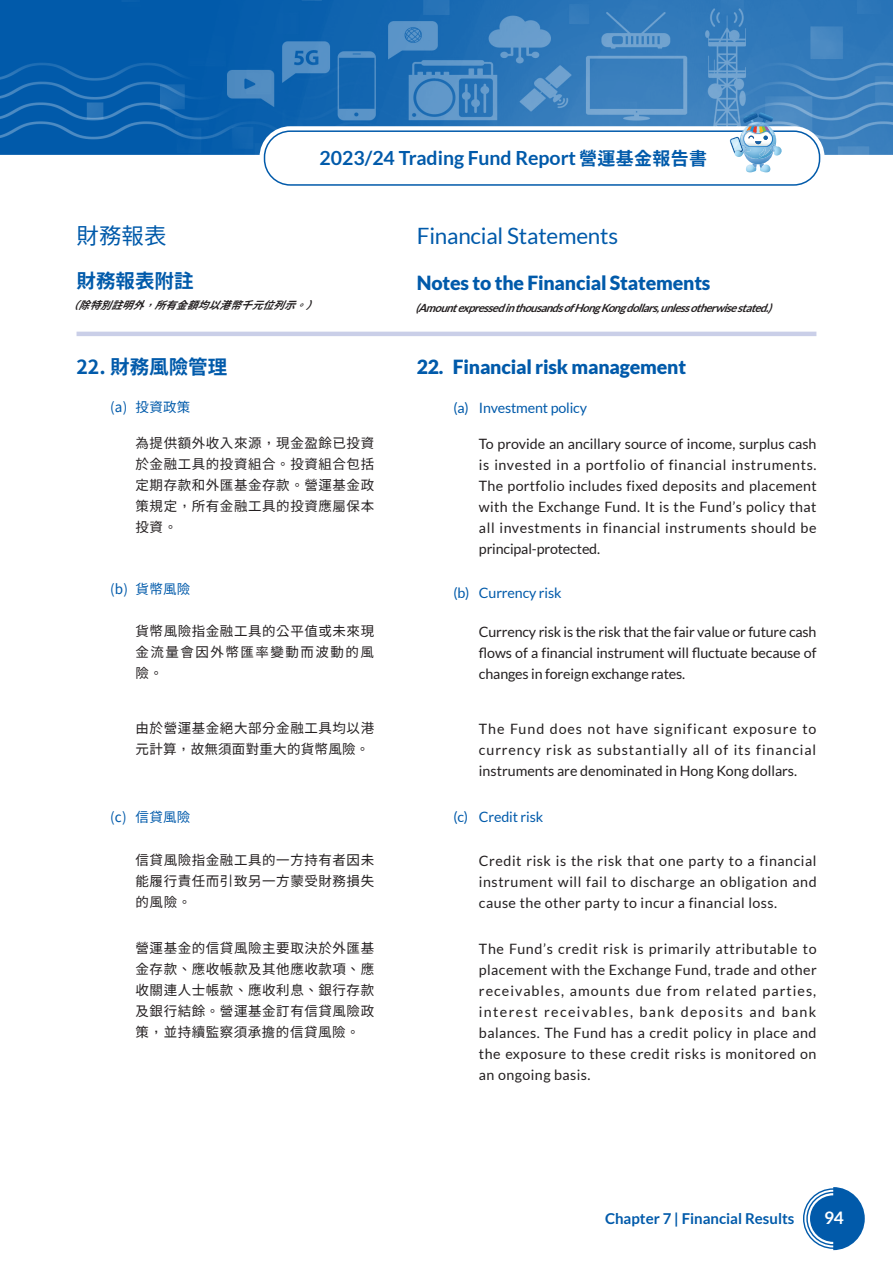
<style>
.page{position:relative;width:893px;height:1263px;background:#fff}
.page>*{position:absolute;margin:0;border:0;box-sizing:border-box;transform-origin:0 0}
.eBig{font:22.5px "Lato";letter-spacing:-.01em;color:#015aaa}
.中文大題{font:22.5px "Taipei Sans TC Beta";color:#015aaa}
.eBig-2{font:900 19.5px "Lato";letter-spacing:-.01em;color:#015aaa}
.t1{font:700 19.5px "Lato";color:#015aaa}
.中文大題-2{font:700 19.5px "Taipei Sans TC Beta";color:#015aaa}
.t2{font:700 17.25px "Lato";color:#fff}
.t3{font:700 15px "Lato";color:#015aaa}
.eng{font:14.25px/21px "Lato";letter-spacing:.03em;color:#231f20;text-align:justify}
.eng-2{font:14.25px "Lato";letter-spacing:-.01em;color:#015aaa}
.中文大題-3{font:13.5px/21px "Taipei Sans TC Beta";letter-spacing:.04em;color:#231f20;text-align:justify}
.中文大題-4{font:13.5px "Taipei Sans TC Beta";letter-spacing:.02em;color:#015aaa}
.t4{font:italic 700 11.25px "Lato";color:#231f20}
.t5{font:italic 700 10.5px "Taipei Sans TC Beta";color:#231f20}
.s1{font-family:"Taipei Sans TC Beta";font-size:18px}
</style>
<div class="page">
<img style="left:0;top:0;width:893px;height:155px">
<svg style="left:803px;top:1187px;width:62px;height:63px"></svg>
<div style="left:260px;top:126px;width:564px;height:64px;background:#fff;border-radius:31px"></div>
<div style="left:264px;top:130px;width:556px;height:56px;border:2px solid #015aaa;border-radius:26px"></div>
<img style="left:743px;top:112px;width:30px;height:1px">
<svg style="left:731px;top:113px;width:52px;height:59px"></svg>
<hr style="left:77px;top:332px;width:739px;height:4px;background:#cacfe8">
<p class="中文大題" style="left:77px;top:223px;width:91px">財務報表</p>
<p class="中文大題-2" style="left:77px;top:270px;width:118px">財務報表附註</p>
<h2 class="t1" style="left:320px;top:146px;width:389px">2023/24 Trading Fund Report <span class="s1">營運基金報告書</span></h2>
<p class="eBig" style="left:417px;top:224px;width:203px">Financial Statements</p>
<p class="eBig-2" style="left:417px;top:271px;width:295px">Notes to the Financial Statements</p>
<p class="t5" style="left:68px;top:299px;width:259px">（除特別註明外，所有金額均以港幣千元位列示。）</p>
<p class="t4" style="left:415px;top:301px;width:362px">(AmountexpressedinthousandsofHongKongdollars,unlessotherwisestated.)</p>
<p class="中文大題-2" style="left:76px;top:355px;width:152px">22. 財務風險管理</p>
<p class="中文大題-4" style="left:110px;top:400px;width:82px">(a) 投資政策</p>
<p class="中文大題-3" style="left:136px;top:433px;width:240px">為提供額外收入來源，現金盈餘已投資於金融工具的投資組合。投資組合包括定期存款和外匯基金存款。營運基金政策規定，所有金融工具的投資應屬保本投資。</p>
<p class="中文大題-4" style="left:110px;top:582px;width:82px">(b) 貨幣風險</p>
<p class="中文大題-3" style="left:136px;top:620px;width:240px">貨幣風險指金融工具的公平值或未來現金流量會因外幣匯率變動而波動的風險。</p>
<p class="中文大題-3" style="left:136px;top:717px;width:240px">由於營運基金絕大部分金融工具均以港元計算，故無須面對重大的貨幣風險。</p>
<p class="中文大題-4" style="left:110px;top:809px;width:82px">(c) 信貸風險</p>
<p class="中文大題-3" style="left:136px;top:850px;width:240px">信貸風險指金融工具的一方持有者因未能履行責任而引致另一方蒙受財務損失的風險。</p>
<p class="中文大題-3" style="left:136px;top:938px;width:240px">營運基金的信貸風險主要取決於外匯基金存款、應收帳款及其他應收款項、應收關連人士帳款、應收利息、銀行存款及銀行結餘。營運基金訂有信貸風險政策，並持續監察須承擔的信貸風險。</p>
<p class="eBig-2" style="left:417px;top:355px;width:271px">22. Financial risk management</p>
<p class="eng-2" style="left:453px;top:400px;width:135px">(a) Investment policy</p>
<p class="eng" style="left:479px;top:433px;width:339px">To provide an ancillary source of income, surplus cash is invested in a portfolio of financial instruments.<br>The portfolio includes fixed deposits and placement with the Exchange Fund. It is the Fund’s policy that all investments in financial instruments should be principal-protected.</p>
<p class="eng-2" style="left:453px;top:584px;width:110px">(b) Currency risk</p>
<p class="eng" style="left:479px;top:621px;width:339px">Currency risk is the risk that the fair value or future cash flows of a financial instrument will fluctuate because of changes in foreign exchange rates.</p>
<p class="eng" style="left:479px;top:718px;width:339px">The Fund does not have significant exposure to currency risk as substantially all of its financial instruments are denominated in Hong Kong dollars.</p>
<p class="eng-2" style="left:453px;top:809px;width:91px">(c) Credit risk</p>
<p class="eng" style="left:479px;top:850px;width:339px">Credit risk is the risk that one party to a financial instrument will fail to discharge an obligation and cause the other party to incur a financial loss.</p>
<p class="eng" style="left:479px;top:939px;width:339px">The Fund’s credit risk is primarily attributable to placement with the Exchange Fund, trade and other receivables, amounts due from related parties, interest receivables, bank deposits and bank balances. The Fund has a credit policy in place and the exposure to these credit risks is monitored on an ongoing basis.</p>
<p class="t3" style="left:605px;top:1210px;width:191px">Chapter 7 | Financial Results</p>
<p class="t2" style="left:824px;top:1207px;width:21px">94</p>
</div>
